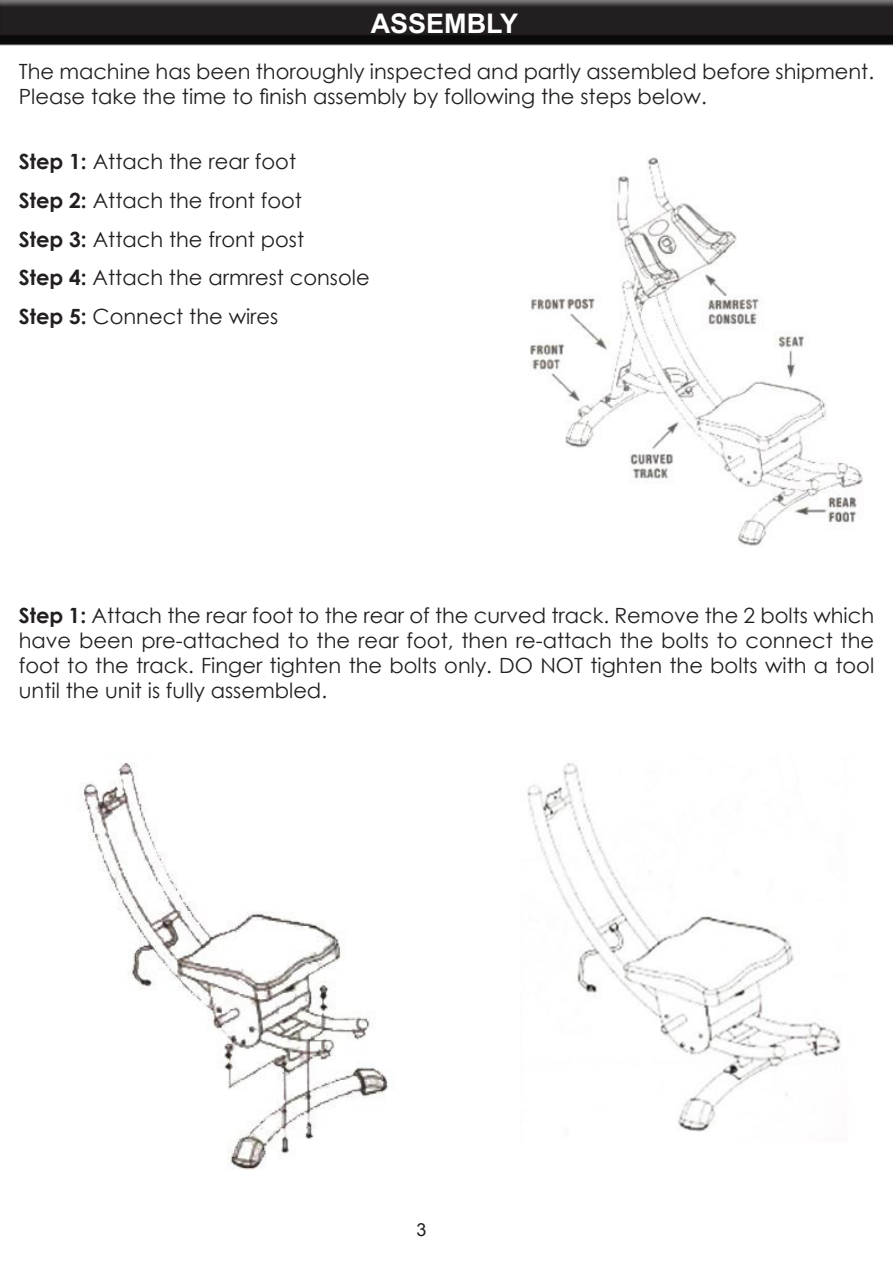
<style>
.page{position:relative;width:893px;height:1263px;background:#fff}
.page>*{position:absolute;margin:0;border:0;box-sizing:border-box;transform-origin:0 0}
.t1{font:700 27px "Arial";color:#fff}
.t2{font:21px/25.2px "Century Gothic";color:#231f20}
.t3{font:18px "Arial";color:#231f20}
.s1{font-weight:700}
</style>
<div class="page">
<div style="left:0;top:0;width:893px;height:35px;background:#fff;opacity:.75"></div>
<div style="left:0;top:6px;width:893px;height:40px;background:#231f20;opacity:.75"></div>
<img style="left:530px;top:157px;width:333px;height:389px">
<img style="left:80px;top:762px;width:308px;height:408px">
<img style="left:527px;top:763px;width:315px;height:369px">
<p class="t1" style="left:371px;top:6px;width:149px">ASSEMBLY</p>
<p class="t2" style="left:19px;top:59px;width:857px">The machine has been thoroughly inspected and partly assembled before shipment.<br>Please take the time to finish assembly by following the steps below.</p>
<p class="t2" style="left:19px;top:148px;width:279px"><span class="s1">Step 1:</span> Attach the rear foot</p>
<p class="t2" style="left:19px;top:187px;width:285px"><span class="s1">Step 2:</span> Attach the front foot</p>
<p class="t2" style="left:19px;top:226px;width:287px"><span class="s1">Step 3:</span> Attach the front post</p>
<p class="t2" style="left:19px;top:265px;width:352px"><span class="s1">Step 4:</span> Attach the armrest console</p>
<p class="t2" style="left:19px;top:304px;width:261px"><span class="s1">Step 5:</span> Connect the wires</p>
<p class="t2" style="left:19px;top:602px;width:857px;text-align:justify"><span class="s1">Step 1:</span> Attach the rear foot to the rear of the curved track. Remove the 2 bolts which have been pre-attached to the rear foot, then re-attach the bolts to connect the foot to the track. Finger tighten the bolts only. DO NOT tighten the bolts with a tool until the unit is fully assembled.</p>
<p class="t3" style="left:417px;top:1217px;width:12px">3</p>
</div>
